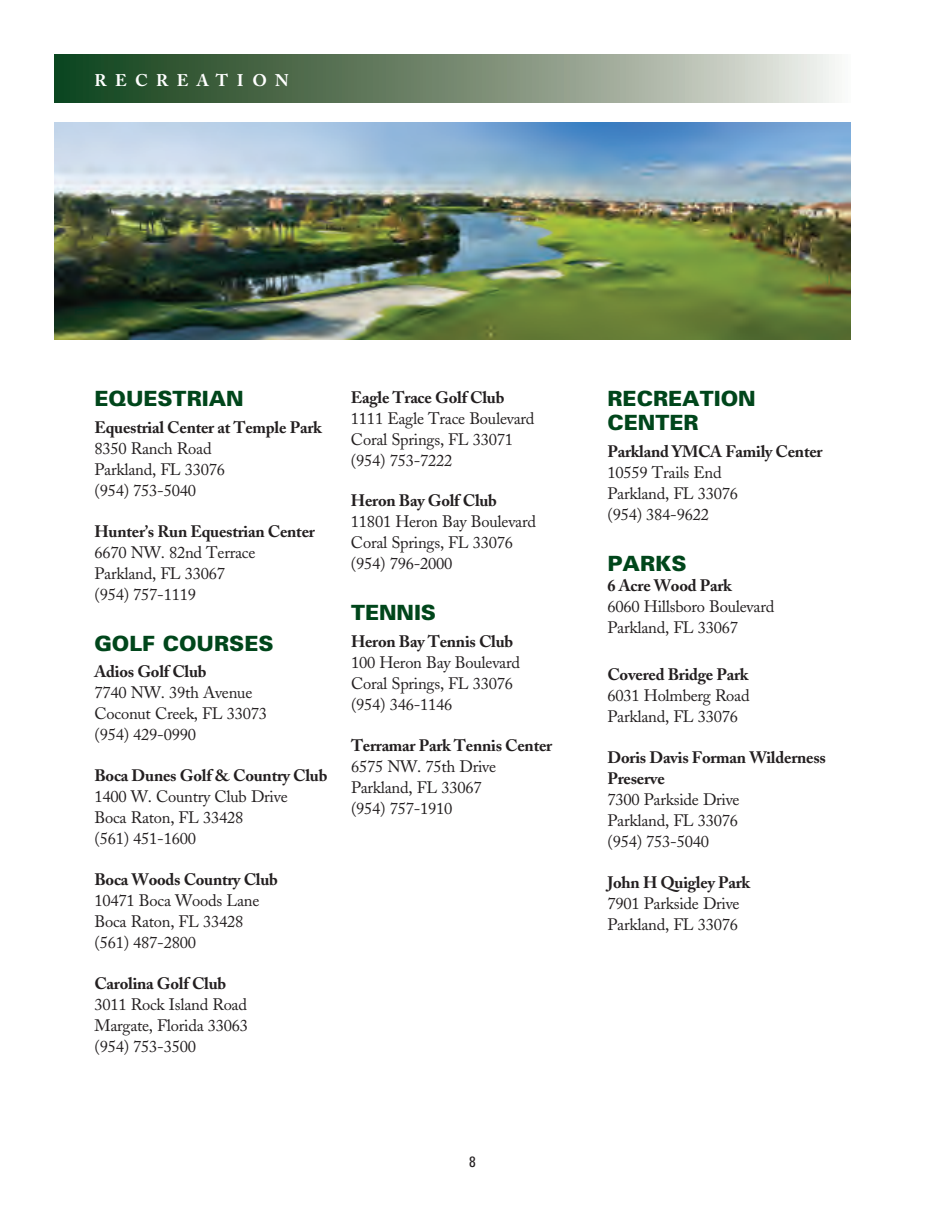
<style>
.page{position:relative;width:945px;height:1215px;background:#fff}
.page>*{position:absolute;margin:0;border:0;box-sizing:border-box;transform-origin:0 0}
.t1{font:900 21px/24px "Univers";color:#00461b}
.t2{font:700 16.8px "Adobe Caslon";letter-spacing:.5em;color:#fff}
.t3{font:16.5px/21px "Adobe Caslon";letter-spacing:-.015em;color:#231f20}
.t4{font:700 16.5px/21px "Adobe Caslon";letter-spacing:-.015em;color:#231f20}
.t5{font:condensed 15px "Univers";color:#231f20}
</style>
<div class="page">
<svg style="left:54px;top:54px;width:781px;height:49px;background:#778d75"></svg>
<img style="left:54px;top:123px;width:796px;height:216px">
<p class="t2" style="left:94px;top:70px;width:196px">RECREATION</p>
<p class="t1" style="left:94px;top:386px;width:151px">EQUESTRIAN</p>
<p class="t4" style="left:94px;top:417px;width:229px">Equestrial Center at Temple Park</p>
<p class="t3" style="left:94px;top:438px;width:132px">8350 Ranch Road<br>Parkland, FL 33076 (954) 753-5040</p>
<p class="t4" style="left:94px;top:521px;width:222px">Hunter’s Run Equestrian Center</p>
<p class="t3" style="left:94px;top:542px;width:163px">6670 NW. 82nd Terrace<br>Parkland, FL 33067 (954) 757-1119</p>
<p class="t1" style="left:94px;top:631px;width:179px">GOLF COURSES</p>
<p class="t4" style="left:94px;top:661px;width:114px">Adios Golf Club</p>
<p class="t3" style="left:94px;top:682px;width:174px">7740 NW. 39th Avenue<br>Coconut Creek, FL 33073 (954) 429-0990</p>
<p class="t4" style="left:94px;top:765px;width:234px">Boca Dunes Golf &amp; Country Club</p>
<p class="t3" style="left:94px;top:786px;width:195px">1400 W. Country Club Drive<br>Boca Raton, FL 33428<br>(561) 451-1600</p>
<p class="t4" style="left:94px;top:869px;width:185px">Boca Woods Country Club</p>
<p class="t3" style="left:94px;top:890px;width:166px">10471 Boca Woods Lane<br>Boca Raton, FL 33428 (561) 487-2800</p>
<p class="t4" style="left:94px;top:973px;width:133px">Carolina Golf Club</p>
<p class="t3" style="left:94px;top:994px;width:155px;text-align:justify">3011 Rock Island Road Margate, Florida 33063 (954) 753-3500</p>
<p class="t4" style="left:351px;top:387px;width:155px">Eagle Trace Golf Club</p>
<p class="t3" style="left:351px;top:408px;width:185px">1111 Eagle Trace Boulevard<br>Coral Springs, FL 33071 (954) 753-7222</p>
<p class="t4" style="left:351px;top:490px;width:147px">Heron Bay Golf Club</p>
<p class="t3" style="left:351px;top:512px;width:187px">11801 Heron Bay Boulevard<br>Coral Springs, FL 33076 (954) 796-2000</p>
<p class="t1" style="left:351px;top:600px;width:85px">TENNIS</p>
<p class="t4" style="left:351px;top:631px;width:164px">Heron Bay Tennis Club</p>
<p class="t3" style="left:351px;top:652px;width:171px">100 Heron Bay Boulevard<br>Coral Springs, FL 33076 (954) 346-1146</p>
<p class="t4" style="left:351px;top:735px;width:203px">Terramar Park Tennis Center</p>
<p class="t3" style="left:351px;top:756px;width:147px">6575 NW. 75th Drive<br>Parkland, FL 33067 (954) 757-1910</p>
<p class="t5" style="left:469px;top:1153px;width:8px">8</p>
<p class="t1" style="left:608px;top:386px;width:150px">RECREATION<br>CENTER</p>
<p class="t4" style="left:608px;top:441px;width:217px">Parkland YMCA Family Center</p>
<p class="t3" style="left:608px;top:462px;width:132px">10559 Trails End<br>Parkland, FL 33076 (954) 384-9622</p>
<p class="t1" style="left:608px;top:551px;width:79px">PARKS</p>
<p class="t4" style="left:608px;top:575px;width:126px">6 Acre Wood Park</p>
<p class="t3" style="left:608px;top:596px;width:168px">6060 Hillsboro Boulevard<br>Parkland, FL 33067</p>
<p class="t4" style="left:608px;top:664px;width:143px">Covered Bridge Park</p>
<p class="t3" style="left:608px;top:685px;width:144px">6031 Holmberg Road<br>Parkland, FL 33076</p>
<p class="t4" style="left:608px;top:747px;width:220px">Doris Davis Forman Wilderness<br>Preserve</p>
<p class="t3" style="left:608px;top:789px;width:134px;text-align:justify">7300 Parkside Drive Parkland, FL 33076 (954) 753-5040</p>
<p class="t4" style="left:608px;top:872px;width:144px">John H Quigley Park</p>
<p class="t3" style="left:608px;top:893px;width:134px">7901 Parkside Drive<br>Parkland, FL 33076</p>
</div>
